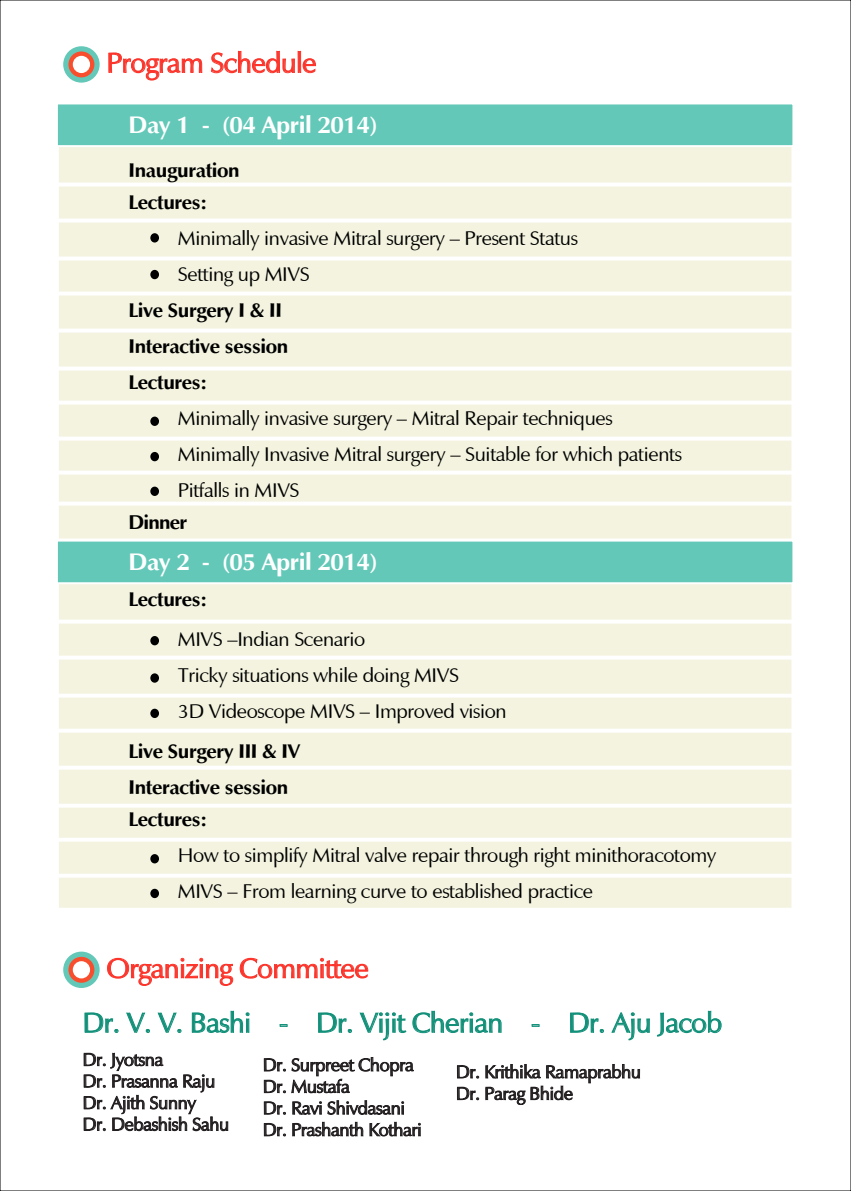
<style>
.page{position:relative;width:851px;height:1191px;background:#fff}
.page>*{position:absolute;margin:0;border:0;box-sizing:border-box;transform-origin:0 0}
.t1{font:28px "Eterna Regular SWFTE";letter-spacing:-.02em;color:#129079}
.t2{font:28px "Eterna Regular SWFTE";letter-spacing:-.02em;color:#fb352b}
.t3{font:24px "Eterna Bold SWFTE";letter-spacing:-.02em;color:#fff}
.t4{font:20px/36px "Eterna Regular SWFTE";letter-spacing:-.02em;color:#000}
.t5{font:20px/32px "Eterna Bold SWFTE";letter-spacing:-.02em;color:#000}
.t6{font:18px/21.6px "Eterna Regular SWFTE";letter-spacing:-.02em;color:#231f20}
.s1{font-family:"Eterna Bold SWFTE"}
</style>
<div class="page">
<div style="left:55px;top:101px;width:740px;height:442px;background:#f3f3df;border:4px solid #fff"></div>
<svg style="left:57px;top:182px;width:737px;height:4px;fill:#fff"></svg>
<svg style="left:57px;top:218px;width:737px;height:4px;fill:#fff"></svg>
<svg style="left:57px;top:256px;width:737px;height:4px;fill:#fff"></svg>
<svg style="left:57px;top:291px;width:737px;height:4px;fill:#fff"></svg>
<svg style="left:57px;top:366px;width:737px;height:4px;fill:#fff"></svg>
<svg style="left:57px;top:328px;width:737px;height:4px;fill:#fff"></svg>
<svg style="left:57px;top:400px;width:737px;height:4px;fill:#fff"></svg>
<svg style="left:57px;top:436px;width:737px;height:4px;fill:#fff"></svg>
<svg style="left:57px;top:470px;width:737px;height:4px;fill:#fff"></svg>
<svg style="left:57px;top:501px;width:737px;height:4px;fill:#fff"></svg>
<div style="left:56px;top:102px;width:738px;height:45px;background:#63c8b8;border:2px solid #fff"></div>
<div style="left:55px;top:538px;width:740px;height:374px;background:#f3f3df;border:4px solid #fff"></div>
<svg style="left:57px;top:619px;width:737px;height:4px;fill:#fff"></svg>
<svg style="left:57px;top:655px;width:737px;height:4px;fill:#fff"></svg>
<svg style="left:57px;top:693px;width:737px;height:4px;fill:#fff"></svg>
<svg style="left:57px;top:728px;width:737px;height:4px;fill:#fff"></svg>
<svg style="left:57px;top:803px;width:737px;height:4px;fill:#fff"></svg>
<svg style="left:57px;top:765px;width:737px;height:4px;fill:#fff"></svg>
<svg style="left:57px;top:837px;width:737px;height:4px;fill:#fff"></svg>
<svg style="left:57px;top:873px;width:737px;height:4px;fill:#fff"></svg>
<svg style="left:57px;top:907px;width:737px;height:4px;fill:#fff"></svg>
<div style="left:56px;top:539px;width:738px;height:45px;background:#63c8b8;border:2px solid #fff"></div>
<svg style="left:108px;top:52px;width:95px;height:29px"></svg>
<svg style="left:211px;top:50px;width:105px;height:24px"></svg>
<svg style="left:63px;top:46px;width:37px;height:37px"></svg>
<svg style="left:68px;top:51px;width:26px;height:26px"></svg>
<div style="left:73px;top:56px;width:17px;height:17px;background:#fff;border-radius:50%"></div>
<svg style="left:107px;top:957px;width:262px;height:29px"></svg>
<svg style="left:63px;top:951px;width:37px;height:37px"></svg>
<svg style="left:68px;top:956px;width:26px;height:26px"></svg>
<div style="left:73px;top:961px;width:17px;height:17px;background:#fff;border-radius:50%"></div>
<div style="left:150px;top:233px;width:9px;height:9px;background:#000;border-radius:50%"></div>
<div style="left:150px;top:270px;width:9px;height:9px;background:#000;border-radius:50%"></div>
<div style="left:150px;top:416px;width:9px;height:10px;background:#000;border-radius:50%"></div>
<div style="left:150px;top:452px;width:9px;height:9px;background:#000;border-radius:50%"></div>
<div style="left:150px;top:486px;width:9px;height:10px;background:#000;border-radius:50%"></div>
<div style="left:150px;top:636px;width:9px;height:9px;background:#000;border-radius:50%"></div>
<div style="left:150px;top:673px;width:9px;height:9px;background:#000;border-radius:50%"></div>
<div style="left:150px;top:708px;width:9px;height:10px;background:#000;border-radius:50%"></div>
<div style="left:150px;top:854px;width:9px;height:9px;background:#000;border-radius:50%"></div>
<div style="left:150px;top:888px;width:9px;height:10px;background:#000;border-radius:50%"></div>
<svg style="left:84px;top:1052px;width:144px;height:80px"></svg>
<svg style="left:264px;top:1057px;width:157px;height:80px"></svg>
<svg style="left:457px;top:1065px;width:22px;height:13px"></svg>
<svg style="left:457px;top:1086px;width:22px;height:14px"></svg>
<svg style="left:485px;top:1064px;width:155px;height:41px"></svg>
<svg style="left:85px;top:1012px;width:34px;height:21px"></svg>
<svg style="left:126px;top:1012px;width:24px;height:21px"></svg>
<svg style="left:157px;top:1012px;width:24px;height:21px"></svg>
<svg style="left:192px;top:1010px;width:57px;height:23px"></svg>
<svg style="left:280px;top:1024px;width:7px;height:2px"></svg>
<svg style="left:318px;top:1012px;width:34px;height:21px"></svg>
<svg style="left:359px;top:1012px;width:47px;height:28px"></svg>
<svg style="left:412px;top:1010px;width:89px;height:23px"></svg>
<svg style="left:531px;top:1024px;width:8px;height:2px"></svg>
<svg style="left:570px;top:1012px;width:34px;height:21px"></svg>
<svg style="left:611px;top:1012px;width:38px;height:28px"></svg>
<svg style="left:657px;top:1010px;width:64px;height:26px"></svg>
<p class="t2" style="left:106px;top:45px;width:212px">Program Schedule</p>
<p class="t3" style="left:128px;top:110px;width:250px">Day 1 - (04 April 2014)</p>
<p class="t5" style="left:128px;top:154px;width:113px">Inauguration<br>Lectures:</p>
<p class="t4" style="left:178px;top:220px;width:401px">Minimally invasive Mitral surgery – Present Status</p>
<p class="t4" style="left:178px;top:256px;width:133px">Setting up MIVS</p>
<p class="t5" style="left:128px;top:294px;width:155px">Live Surgery I &amp; II</p>
<p class="t5" style="left:128px;top:330px;width:161px">Interactive session</p>
<p class="t5" style="left:128px;top:366px;width:80px">Lectures:</p>
<p class="t4" style="left:178px;top:400px;width:436px">Minimally invasive surgery – Mitral Repair techniques</p>
<p class="t4" style="left:178px;top:436px;width:505px">Minimally Invasive Mitral surgery – Suitable for which patients</p>
<p class="t4" style="left:178px;top:472px;width:123px">Pitfalls in MIVS</p>
<p class="t5" style="left:128px;top:506px;width:60px">Dinner</p>
<p class="t3" style="left:128px;top:547px;width:250px">Day 2 - (05 April 2014)</p>
<p class="t4" style="left:178px;top:579px;width:189px;line-height:40px;text-indent:-49px"><span class="s1">Lectures:<br></span>MIVS –Indian Scenario</p>
<p class="t4" style="left:178px;top:657px;width:330px">Tricky situations while doing MIVS<br>3D Videoscope MIVS – Improved vision</p>
<p class="t5" style="left:128px;top:733px;width:173px;line-height:36px">Live Surgery III &amp; IV<br>Interactive session</p>
<p class="t4" style="left:178px;top:801px;width:540px;text-indent:-49px"><span class="s1">Lectures:<br></span>How to simplify Mitral valve repair through right minithoracotomy<br>MIVS – From learning curve to established practice</p>
<p class="t2" style="left:106px;top:950px;width:264px">Organizing Committee</p>
<p class="t1" style="left:83px;top:1005px;width:641px">Dr. V. V. Bashi - Dr. Vijit Cherian - Dr. Aju Jacob</p>
<p class="t6" style="left:83px;top:1048px;width:148px">Dr. Jyotsna<br>Dr. Prasanna Raju<br>Dr. Ajith Sunny<br>Dr. Debashish Sahu</p>
<p class="t6" style="left:263px;top:1054px;width:160px">Dr. Surpreet Chopra<br>Dr. Mustafa<br>Dr. Ravi Shivdasani<br>Dr. Prashanth Kothari</p>
<p class="t6" style="left:456px;top:1061px;width:187px">Dr. Krithika Ramaprabhu<br>Dr. Parag Bhide</p>
</div>
